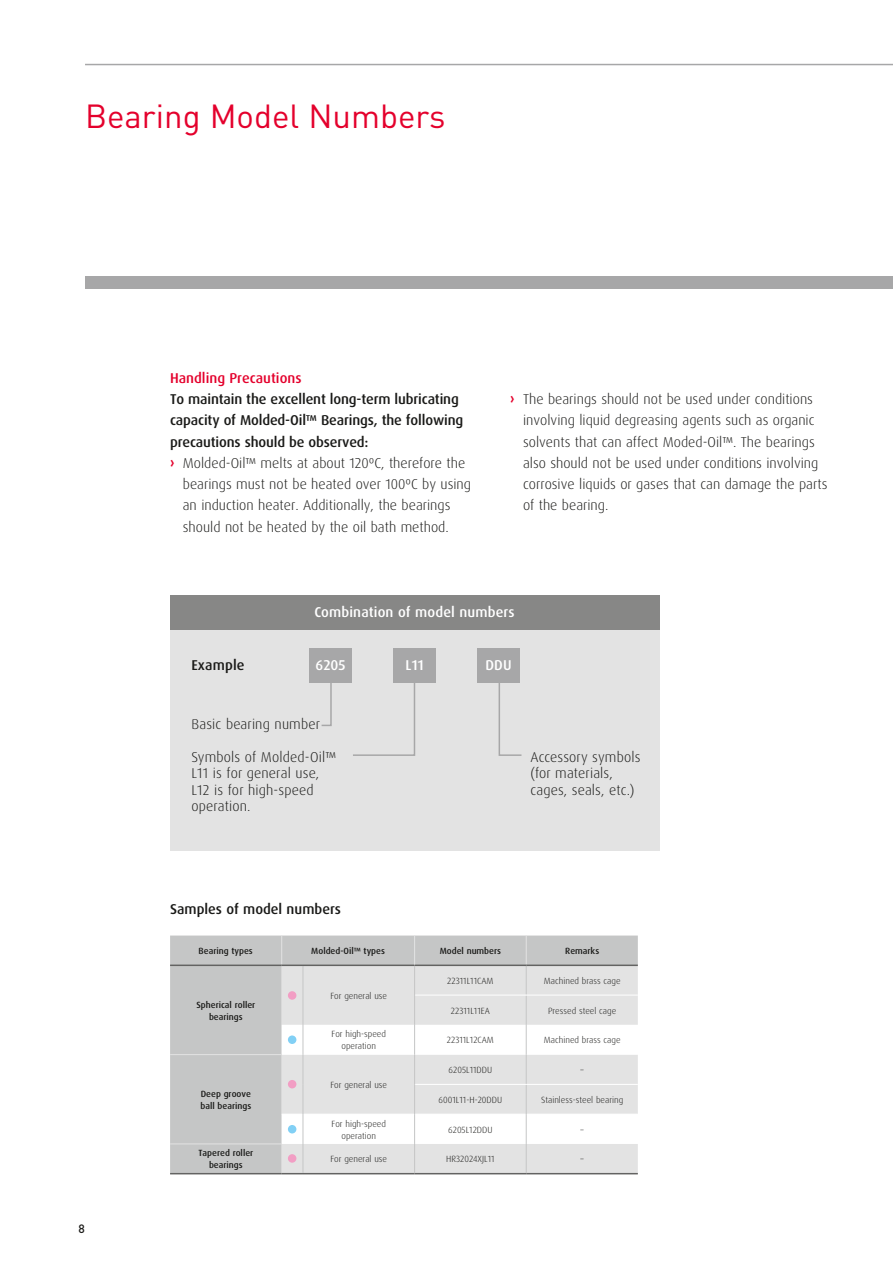
<style>
.page{position:relative;width:893px;height:1263px;background:#fff}
.page>*{position:absolute;margin:0;border:0;box-sizing:border-box;transform-origin:0 0}
.t1{font:33px "DIN Pro";color:#e4002c}
.t2{font:300 14.25px/21.3px "Dax Pro";color:#1a1a18}
.t3{font:500 14.25px "Dax Pro";letter-spacing:-.01em;color:#1a1a18}
.t4{font:500 14.25px "Dax Pro";letter-spacing:.01em;color:#fff}
.t5{font:500 14.25px "Dax Pro";color:#e4002c}
.t6{font:500 14.25px "Dax Pro";letter-spacing:.01em;color:#1a1a18}
.t7{font:500 12px "DIN Pro";color:#1a1a18}
.t8{font:300 9px/12px "Dax Pro";color:#1a1a18;text-align:center}
.t9{font:500 9px/12px "Dax Pro";color:#1a1a18;text-align:center}
.s1{font-weight:700;color:#e4002c}
</style>
<div class="page">
<div style="left:85px;top:276px;width:808px;height:13px;background:#a7a7a8"></div>
<hr style="left:85px;top:64px;width:808px;height:1px;background:#a7a7a8">
<div style="left:170px;top:595px;width:489px;height:255px;background:#e3e3e3"></div>
<div style="left:170px;top:595px;width:489px;height:34px;background:#878786"></div>
<svg style="left:351px;top:682px;width:65px;height:74px"></svg>
<svg style="left:320px;top:682px;width:12px;height:44px"></svg>
<svg style="left:498px;top:682px;width:24px;height:74px"></svg>
<div style="left:477px;top:648px;width:43px;height:34px;background:#a7a7a8"></div>
<div style="left:309px;top:648px;width:43px;height:34px;background:#a7a7a8"></div>
<div style="left:393px;top:648px;width:43px;height:34px;background:#a7a7a8"></div>
<div style="left:170px;top:935px;width:468px;height:238px;background:#c5c6c6"></div>
<div style="left:282px;top:966px;width:356px;height:119px;background:#e3e3e3"></div>
<svg style="left:281px;top:935px;width:1px;height:29px"></svg>
<hr style="left:170px;top:1173px;width:112px;height:1px;background:#636362">
<svg style="left:303px;top:966px;width:1px;height:29px"></svg>
<svg style="left:526px;top:935px;width:1px;height:60px"></svg>
<hr style="left:303px;top:995px;width:1px;height:30px;background:#c5c6c6">
<hr style="left:526px;top:995px;width:1px;height:30px;background:#c5c6c6">
<hr style="left:303px;top:1054px;width:1px;height:30px;background:#c5c6c6">
<hr style="left:526px;top:1054px;width:1px;height:30px;background:#c5c6c6">
<hr style="left:303px;top:1084px;width:1px;height:30px;background:#c5c6c6">
<hr style="left:170px;top:964px;width:112px;height:2px;background:#636362">
<hr style="left:282px;top:964px;width:21px;height:2px;background:#636362">
<hr style="left:303px;top:964px;width:112px;height:2px;background:#636362">
<hr style="left:415px;top:964px;width:111px;height:2px;background:#636362">
<hr style="left:526px;top:964px;width:112px;height:2px;background:#636362">
<hr style="left:170px;top:1054px;width:112px;height:1px;background:#e3e3e3">
<hr style="left:170px;top:1143px;width:112px;height:1px;background:#e3e3e3">
<hr style="left:415px;top:995px;width:111px;height:1px;background:#fff">
<hr style="left:526px;top:995px;width:112px;height:1px;background:#fff">
<hr style="left:415px;top:1084px;width:111px;height:1px;background:#fff">
<hr style="left:526px;top:1084px;width:112px;height:1px;background:#fff">
<svg style="left:414px;top:935px;width:1px;height:60px"></svg>
<hr style="left:414px;top:995px;width:1px;height:30px;background:#c5c6c6">
<svg style="left:282px;top:1025px;width:356px;height:29px"></svg>
<hr style="left:414px;top:1054px;width:1px;height:30px;background:#c5c6c6">
<hr style="left:414px;top:1084px;width:1px;height:30px;background:#c5c6c6">
<svg style="left:282px;top:1085px;width:356px;height:89px"></svg>
<div style="left:288px;top:991px;width:8px;height:9px;background:#f29ec4;border-radius:50%"></div>
<div style="left:288px;top:1035px;width:8px;height:9px;background:#82d0f5;border-radius:50%"></div>
<div style="left:288px;top:1080px;width:8px;height:8px;background:#f29ec4;border-radius:50%"></div>
<div style="left:288px;top:1125px;width:8px;height:8px;background:#82d0f5;border-radius:50%"></div>
<div style="left:288px;top:1154px;width:8px;height:9px;background:#f29ec4;border-radius:50%"></div>
<h1 class="t1" style="left:85px;top:93px;width:362px">Bearing Model Numbers</h1>
<p class="t5" style="left:170px;top:369px;width:133px">Handling Precautions</p>
<p class="t3" style="left:170px;top:390px;width:290px">To maintain the excellent long-term lubricating</p>
<p class="t3" style="left:170px;top:411px;width:295px">capacity of Molded-Oil™ Bearings, the following</p>
<p class="t3" style="left:170px;top:432px;width:200px">precautions should be observed:</p>
<p class="t2" style="left:170px;top:452px;width:297px"><span class="s1">›</span> Molded-Oil™ melts at about 120ºC, therefore the</p>
<p class="t2" style="left:183px;top:473px;width:290px">bearings must not be heated over 100ºC by using</p>
<p class="t2" style="left:183px;top:495px;width:269px">an induction heater. Additionally, the bearings</p>
<p class="t2" style="left:183px;top:516px;width:267px">should not be heated by the oil bath method.</p>
<p class="t2" style="left:523px;top:388px;width:306px;text-indent:-13px"><span class="s1">›</span> The bearings should not be used under conditions involving liquid degreasing agents such as organic solvents that can affect Moded-Oil™. The bearings also should not be used under conditions involving corrosive liquids or gases that can damage the parts of the bearing.</p>
<p class="t6" style="left:191px;top:656px;width:55px">Example</p>
<p class="t4" style="left:314px;top:603px;width:202px">Combination of model numbers</p>
<p class="t4" style="left:316px;top:656px;width:31px">6205</p>
<p class="t4" style="left:405px;top:656px;width:20px">L11</p>
<p class="t4" style="left:485px;top:656px;width:28px">DDU</p>
<p class="t2" style="left:191px;top:713px;width:130px">Basic bearing number</p>
<p class="t2" style="left:191px;top:749px;width:146px;line-height:16.5px">Symbols of Molded-Oil™<br>L11 is for general use,<br>L12 is for high-speed operation.</p>
<p class="t2" style="left:530px;top:749px;width:111px;line-height:16.5px">Accessory symbols (for materials, cages, seals, etc.)</p>
<p class="t3" style="left:170px;top:900px;width:172px">Samples of model numbers</p>
<p class="t9" style="left:199px;top:944px;width:56px">Bearing types</p>
<p class="t9" style="left:311px;top:944px;width:75px">Molded-Oil™ types</p>
<p class="t9" style="left:440px;top:944px;width:63px">Model numbers</p>
<p class="t9" style="left:565px;top:944px;width:36px">Remarks</p>
<p class="t9" style="left:196px;top:998px;width:60px">Spherical roller bearings</p>
<p class="t9" style="left:200px;top:1088px;width:52px;text-align:left">Deep groove ball bearings</p>
<p class="t8" style="left:330px;top:990px;width:58px">For general use</p>
<p class="t8" style="left:447px;top:975px;width:48px">22311L11CAM</p>
<p class="t8" style="left:544px;top:975px;width:78px">Machined brass cage</p>
<p class="t8" style="left:451px;top:1004px;width:40px">22311L11EA</p>
<p class="t8" style="left:548px;top:1004px;width:70px">Pressed steel cage</p>
<p class="t8" style="left:332px;top:1028px;width:56px">For high-speed operation</p>
<p class="t8" style="left:447px;top:1034px;width:48px">22311L12CAM</p>
<p class="t8" style="left:544px;top:1034px;width:78px">Machined brass cage</p>
<p class="t8" style="left:330px;top:1079px;width:58px">For general use</p>
<p class="t8" style="left:449px;top:1064px;width:45px">6205L11DDU</p>
<p class="t8" style="left:581px;top:1064px;width:5px">–</p>
<p class="t8" style="left:439px;top:1094px;width:65px">6001L11-H-20DDU</p>
<p class="t8" style="left:541px;top:1094px;width:84px">Stainless-steel bearing</p>
<p class="t8" style="left:332px;top:1118px;width:56px">For high-speed operation</p>
<p class="t8" style="left:448px;top:1124px;width:46px">6205L12DDU</p>
<p class="t8" style="left:581px;top:1124px;width:5px">–</p>
<p class="t7" style="left:79px;top:1221px;width:8px">8</p>
<p class="t9" style="left:198px;top:1147px;width:56px">Tapered roller bearings</p>
<p class="t8" style="left:330px;top:1153px;width:58px">For general use</p>
<p class="t8" style="left:446px;top:1153px;width:50px">HR32024XJL11</p>
<p class="t8" style="left:581px;top:1153px;width:5px">–</p>
</div>
